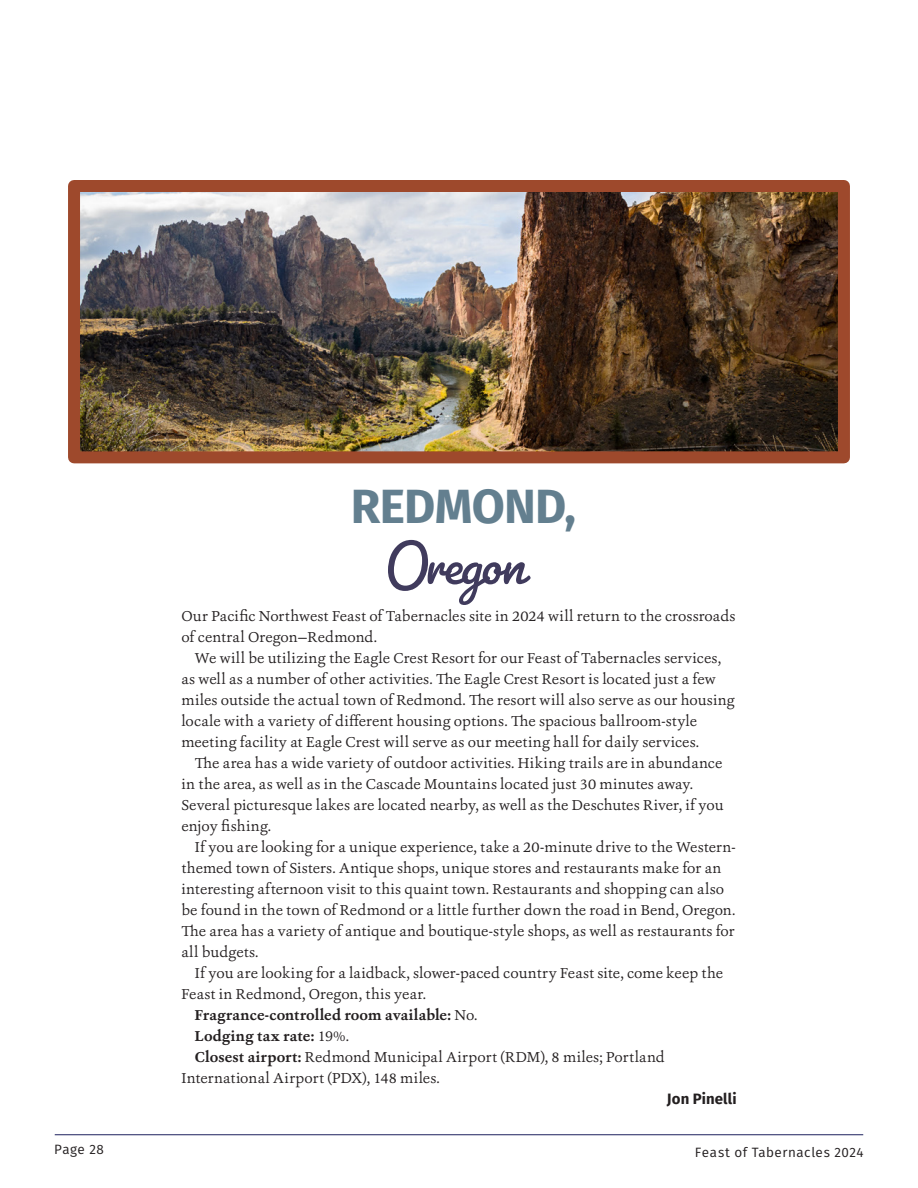
<style>
.page{position:relative;width:918px;height:1188px;background:#fff}
.page>*{position:absolute;margin:0;border:0;box-sizing:border-box;transform-origin:0 0}
.Potluck_headline_Small{font:66px "Pacifico";letter-spacing:-.025em;color:#403b5d}
.Potluck_headline_Small-2{font:700 48px "Fira Sans";letter-spacing:-.015em;color:#637f8f}
.Regular_paragraph{font:15px/21px "Ashbury";letter-spacing:.01em;color:#231f20}
.Lead_paragraph{font:15px/21px "Ashbury";letter-spacing:.01em;color:#231f20}
.Regular_paragraph-2{font:700 15px "Ashbury";letter-spacing:.01em;color:#231f20}
.Byline{font:700 15px "Fira Sans";letter-spacing:.005em;color:#231f20}
.t1{font:13.5px "Fira Sans";letter-spacing:.04em;color:#231f20}
.s1{font-weight:400}
.s2{font-weight:700}
</style>
<div class="page">
<hr style="left:55px;top:1134px;width:808px;height:1px;background:#1d215e">
<img style="left:81px;top:193px;width:756px;height:257px">
<div style="left:68px;top:180px;width:782px;height:283px;border:12px solid #9e492c"></div>
<p class="Potluck_headline_Small-2" style="left:351px;top:466px;width:227px">REDMOND,</p>
<p class="Potluck_headline_Small" style="left:383px;top:523px;width:144px">Oregon</p>
<p class="Lead_paragraph" style="left:181px;top:605px;width:556px">Our Pacific Northwest Feast of Tabernacles site in 2024 will return to the crossroads of central Oregon—Redmond.</p>
<p class="Regular_paragraph" style="left:181px;top:647px;width:555px;text-indent:14px">We will be utilizing the Eagle Crest Resort for our Feast of Tabernacles services, as well as a number of other activities. The Eagle Crest Resort is located just a few miles outside the actual town of Redmond. The resort will also serve as our housing locale with a variety of different housing options. The spacious ballroom-style meeting facility at Eagle Crest will serve as our meeting hall for daily services.</p>
<p class="Regular_paragraph" style="left:181px;top:752px;width:544px;text-indent:14px">The area has a wide variety of outdoor activities. Hiking trails are in abundance in the area, as well as in the Cascade Mountains located just 30 minutes away.<br>Several picturesque lakes are located nearby, as well as the Deschutes River, if you enjoy fishing.</p>
<p class="Regular_paragraph" style="left:181px;top:836px;width:556px;text-indent:14px">If you are looking for a unique experience, take a 20-minute drive to the Western&shy;themed town of Sisters. Antique shops, unique stores and restaurants make for an interesting afternoon visit to this quaint town. Restaurants and shopping can also be found in the town of Redmond or a little further down the road in Bend, Oregon.<br>The area has a variety of antique and boutique-style shops, as well as restaurants for all budgets.</p>
<p class="Regular_paragraph" style="left:181px;top:962px;width:543px;text-indent:14px">If you are looking for a laidback, slower-paced country Feast site, come keep the<br>Feast in Redmond, Oregon, this year.</p>
<p class="Regular_paragraph-2" style="left:195px;top:1005px;width:284px">Fragrance-controlled room available: <span class="s1">No.</span></p>
<p class="Regular_paragraph-2" style="left:195px;top:1026px;width:156px">Lodging tax rate: <span class="s1">19%.</span></p>
<p class="Regular_paragraph" style="left:181px;top:1046px;width:485px;text-indent:14px"><span class="s2">Closest airport:</span> Redmond Municipal Airport (RDM), 8 miles; Portland<br>International Airport (PDX), 148 miles.</p>
<p class="Byline" style="left:667px;top:1086px;width:71px">Jon Pinelli</p>
<p class="t1" style="left:54px;top:1139px;width:51px">Page 28</p>
<p class="t1" style="left:695px;top:1142px;width:170px">Feast of Tabernacles 2024</p>
</div>
